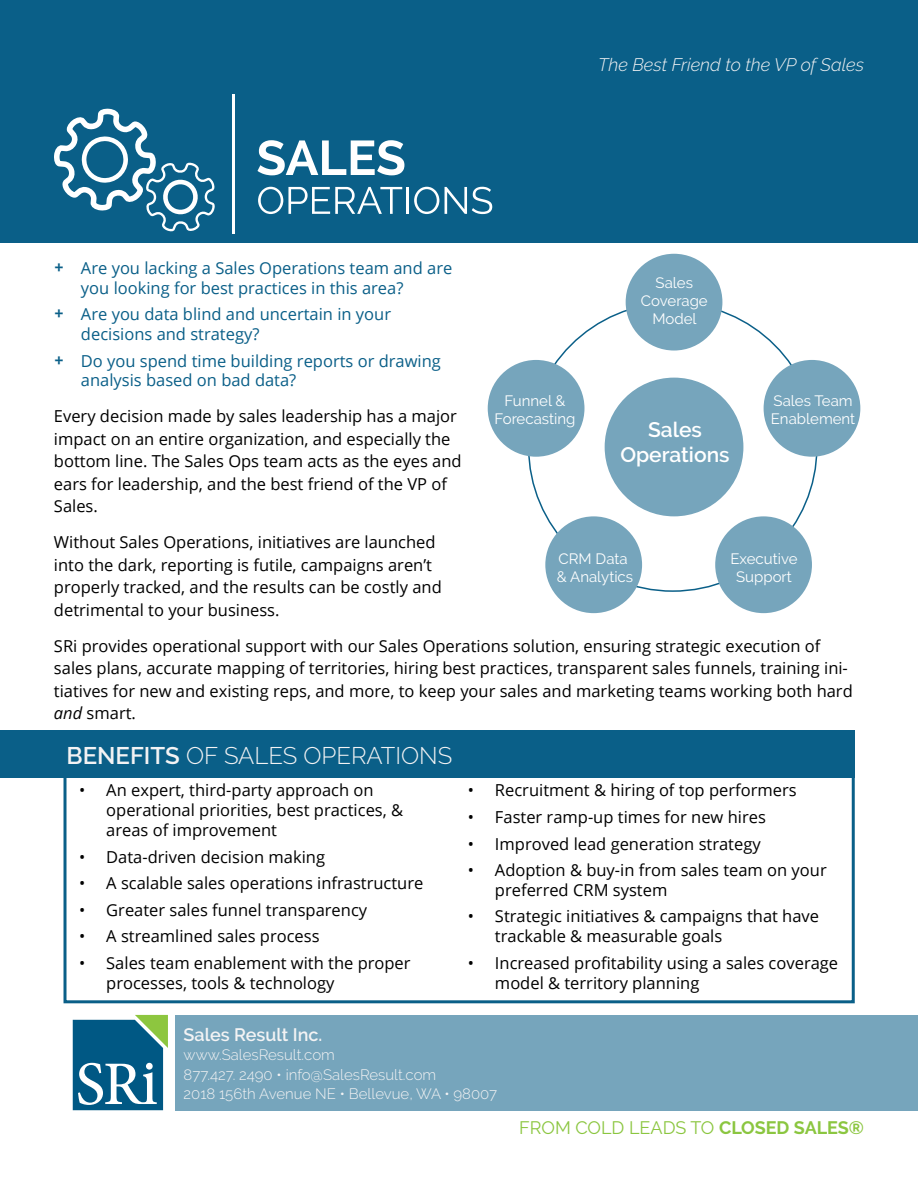
<style>
.page{position:relative;width:918px;height:1188px;background:#fff}
.page>*{position:absolute;margin:0;border:0;box-sizing:border-box;transform-origin:0 0}
.t1{font:300 24px "Raleway";color:#f3f3f4}
.t2{font:600 21px/25.2px "Raleway";color:#fff;text-align:center}
.t3{font:italic 300 18px "Raleway";color:#f3f3f4}
.t4{font:18px "Raleway";color:#8bc640}
.t5{font:600 18px "Raleway";color:#f3f3f4}
.t6{font:16.5px/22.5px "Open Sans";color:#000}
.t7{font:16.5px/19.8px "Open Sans";color:#0a5f88}
.t8{font:15px/18px "Raleway";color:#fff;text-align:center}
.t9{font:300 15px/19.5px "Raleway";color:#f3f3f4}
.s1{font-family:"Merriweather";font-weight:700}
.s2{font-style:italic}
.s3{font-weight:600}
.s4{font-weight:700}
</style>
<div class="page">
<div style="left:0;top:0;width:918px;height:243px;background:#0a5f88"></div>
<div style="left:175px;top:1015px;width:743px;height:95px;background:#76a5bc"></div>
<svg style="left:73px;top:1015px;width:95px;height:95px"></svg>
<div style="left:146px;top:1063px;width:7px;height:7px;background:#fff;border-radius:50%"></div>
<div style="left:64px;top:736px;width:791px;height:267px;background:#fff;border:3px solid #0a5f88"></div>
<div style="left:0;top:730px;width:855px;height:48px;background:#0a5f88"></div>
<svg style="left:257px;top:140px;width:147px;height:35px"></svg>
<svg style="left:258px;top:187px;width:144px;height:27px"></svg>
<hr style="left:406px;top:187px;width:3px;height:27px;background:#fff">
<svg style="left:414px;top:187px;width:25px;height:27px"></svg>
<svg style="left:445px;top:187px;width:47px;height:27px"></svg>
<hr style="left:232px;top:95px;width:3px;height:138px;background:#fff">
<svg style="left:54px;top:108px;width:161px;height:124px"></svg>
<div style="left:605px;top:378px;width:138px;height:138px;background:#76a5bc;border-radius:50%"></div>
<div style="left:626px;top:254px;width:96px;height:97px;background:#76a5bc;border-radius:50%"></div>
<div style="left:764px;top:360px;width:96px;height:97px;background:#76a5bc;border-radius:50%"></div>
<div style="left:715px;top:516px;width:97px;height:97px;background:#76a5bc;border-radius:50%"></div>
<div style="left:488px;top:360px;width:96px;height:97px;background:#76a5bc;border-radius:50%"></div>
<div style="left:545px;top:516px;width:97px;height:97px;background:#76a5bc;border-radius:50%"></div>
<p class="t3" style="left:598px;top:54px;width:267px">The Best Friend to the VP of Sales</p>
<p class="t7" style="left:81px;top:258px;width:373px;text-indent:-27px"><span class="s1">+</span> Are you lacking a Sales Operations team and are you looking for best practices in this area?</p>
<p class="t7" style="left:81px;top:304px;width:312px;text-indent:-27px"><span class="s1">+</span> Are you data blind and uncertain in your decisions and strategy?</p>
<p class="t7" style="left:81px;top:350px;width:361px;text-indent:-27px"><span class="s1">+</span> Do you spend time building reports or drawing analysis based on bad data?</p>
<p class="t6" style="left:54px;top:405px;width:409px">Every decision made by sales leadership has a major impact on an entire organization, and especially the bottom line. The Sales Ops team acts as the eyes and ears for leadership, and the best friend of the VP of Sales.</p>
<p class="t6" style="left:54px;top:531px;width:389px">Without Sales Operations, initiatives are launched into the dark, reporting is futile, campaigns aren’t properly tracked, and the results can be costly and detrimental to your business.</p>
<p class="t6" style="left:54px;top:634px;width:800px">SRi provides operational support with our Sales Operations solution, ensuring strategic execution of sales plans, accurate mapping of territories, hiring best practices, transparent sales funnels, training ini&shy;tiatives for new and existing reps, and more, to keep your sales and marketing teams working both hard <span class="s2">and</span> smart.</p>
<p class="t8" style="left:641px;top:274px;width:68px">Sales<br>Coverage<br>Model</p>
<p class="t8" style="left:771px;top:392px;width:86px;text-align:left">Sales Team<br>Enablement</p>
<p class="t8" style="left:495px;top:392px;width:82px">Funnel &amp;<br>Forecasting</p>
<p class="t2" style="left:620px;top:417px;width:111px">Sales<br>Operations</p>
<p class="t8" style="left:730px;top:550px;width:69px">Executive<br>Support</p>
<p class="t8" style="left:557px;top:549px;width:78px;text-align:left">CRM Data &amp; Analytics</p>
<h1 class="t1" style="left:67px;top:741px;width:387px"><span class="s3">BENEFITS</span> OF SALES OPERATIONS</h1>
<p class="t6" style="left:106px;top:780px;width:298px;line-height:19.8px;text-indent:-27px">• An expert, third-party approach on operational priorities, best practices, &amp; areas of improvement</p>
<p class="t6" style="left:79px;top:845px;width:247px">• Data-driven decision making</p>
<p class="t6" style="left:79px;top:871px;width:346px">• A scalable sales operations infrastructure</p>
<p class="t6" style="left:79px;top:898px;width:289px">• Greater sales funnel transparency</p>
<p class="t6" style="left:79px;top:925px;width:242px">• A streamlined sales process</p>
<p class="t6" style="left:106px;top:952px;width:306px;line-height:19.8px;text-indent:-27px">• Sales team enablement with the proper processes, tools &amp; technology</p>
<p class="t6" style="left:468px;top:779px;width:330px">• Recruitment &amp; hiring of top performers</p>
<p class="t6" style="left:468px;top:805px;width:299px">• Faster ramp-up times for new hires</p>
<p class="t6" style="left:468px;top:832px;width:294px">• Improved lead generation strategy</p>
<p class="t6" style="left:495px;top:860px;width:333px;line-height:19.8px;text-indent:-27px">• Adoption &amp; buy-in from sales team on your preferred CRM system</p>
<p class="t6" style="left:495px;top:906px;width:326px;line-height:19.8px;text-indent:-27px">• Strategic initiatives &amp; campaigns that have trackable &amp; measurable goals</p>
<p class="t6" style="left:495px;top:952px;width:345px;line-height:19.8px;text-indent:-27px">• Increased profitability using a sales coverage model &amp; territory planning</p>
<p class="t5" style="left:184px;top:1024px;width:140px">Sales Result Inc.</p>
<p class="t9" style="left:184px;top:1045px;width:315px">www.SalesResult.com<br>877.427. 2490 • info@SalesResult.com<br>2018 156th Avenue NE • Bellevue, WA • 98007</p>
<p class="t4" style="left:519px;top:1117px;width:346px">FROM COLD LEADS TO <span class="s4">CLOSED SALES®</span></p>
</div>
